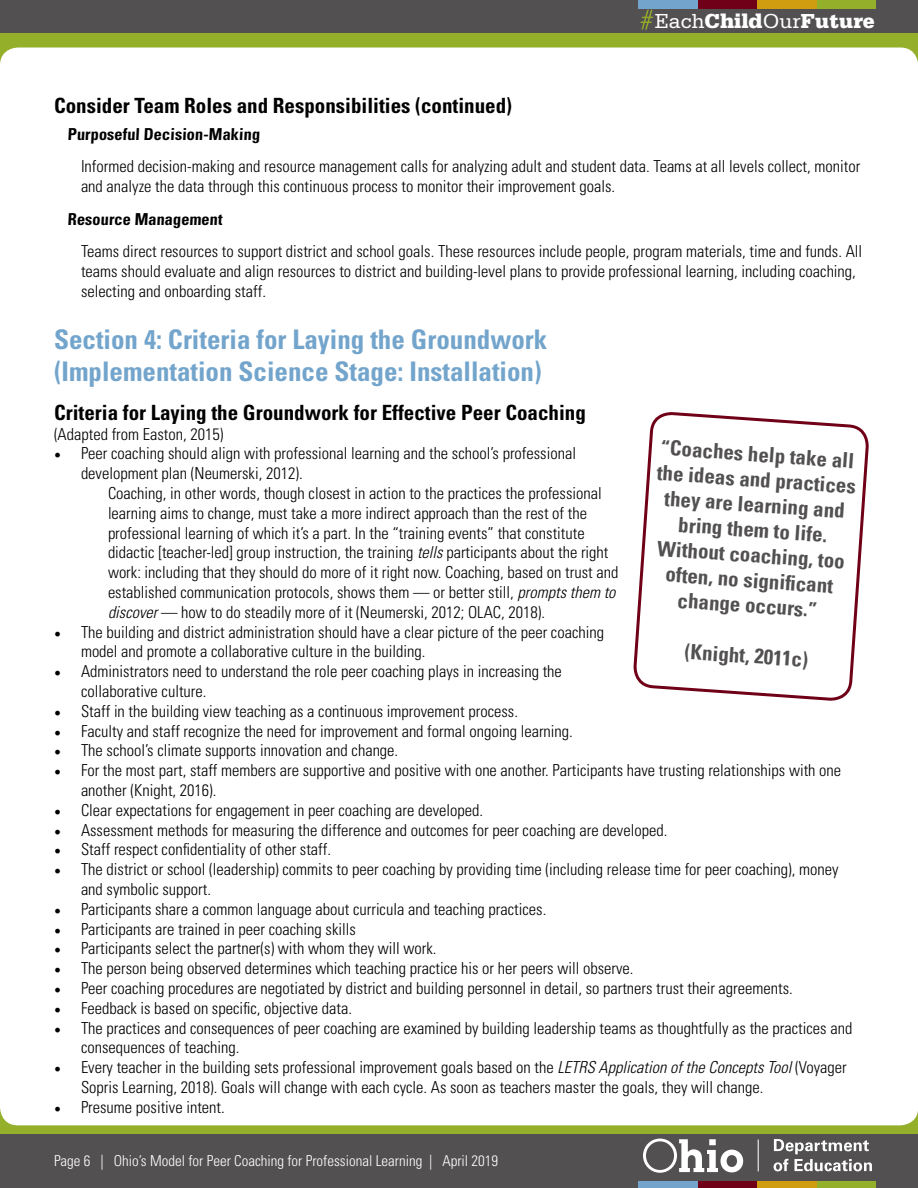
<style>
.page{position:relative;width:918px;height:1188px;background:#fff}
.page>*{position:absolute;margin:0;border:0;box-sizing:border-box;transform-origin:0 0}
.t1{font:700 condensed 27px "Univers LT Std";color:#73a5cc}
.t2{font:900 21.45px "Serifa Std";color:#fff}
.t3{font:700 condensed 21px/25.2px "Univers LT Std";color:#525051;text-align:center}
.t4{font:700 condensed 21px "Univers LT Std";color:#000}
.t5{font:300 condensed 16.5px/19.8px "Univers LT Std";color:#000}
.t6{font:700 condensed 16.5px "Univers LT Std";color:#000}
.t7{font:300 condensed 15px "Univers LT Std";color:#fff}
.s1{font-weight:400}
.s2{font-family:"Minion Pro";font-weight:400;font-stretch:normal;font-size:18px}
.s3{font-style:italic}
</style>
<div class="page">
<div style="left:0;top:1115px;width:918px;height:73px;background:#525051"></div>
<div style="left:0;top:0;width:918px;height:36px;background:#525051"></div>
<div style="left:0;top:33px;width:918px;height:30px;background:#94af2a"></div>
<div style="left:0;top:1105px;width:918px;height:29px;background:#94af2a"></div>
<div style="left:816px;top:0;width:60px;height:8px;background:#94af2a"></div>
<div style="left:757px;top:0;width:59px;height:8px;background:#d19d10"></div>
<div style="left:698px;top:0;width:59px;height:8px;background:#700017"></div>
<div style="left:639px;top:0;width:59px;height:8px;background:#73a5cc"></div>
<svg style="left:640px;top:10px;width:13px;height:20px"></svg>
<div style="left:816px;top:1181px;width:60px;height:7px;background:#94af2a"></div>
<div style="left:757px;top:1181px;width:59px;height:7px;background:#d19d10"></div>
<div style="left:698px;top:1181px;width:59px;height:7px;background:#700017"></div>
<div style="left:639px;top:1181px;width:59px;height:7px;background:#73a5cc"></div>
<svg style="left:643px;top:1139px;width:100px;height:34px"></svg>
<hr style="left:758px;top:1139px;width:1px;height:32px;background:#fff">
<svg style="left:774px;top:1139px;width:98px;height:32px"></svg>
<div style="left:0;top:48px;width:918px;height:1077px;background:#fff;border-radius:18px"></div>
<svg style="left:633px;top:412px;width:236px;height:289px"></svg>
<h2 class="t2" style="left:655px;top:8px;width:222px"><span class="s1">Each</span>Child<span class="s1">Our</span>Future</h2>
<p class="t4" style="left:54px;top:93px;width:460px">Consider Team Roles and Responsibilities (continued)</p>
<p class="t6" style="left:68px;top:124px;width:195px">Purposeful Decision-Making</p>
<p class="t5" style="left:81px;top:156px;width:781px">Informed decision-making and resource management calls for analyzing adult and student data. Teams at all levels collect, monitor and analyze the data through this continuous process to monitor their improvement goals.</p>
<p class="t6" style="left:68px;top:209px;width:157px">Resource Management</p>
<p class="t5" style="left:81px;top:241px;width:783px">Teams direct resources to support district and school goals. These resources include people, program materials, time and funds. All teams should evaluate and align resources to district and building-level plans to provide professional learning, including coaching, selecting and onboarding staff.</p>
<p class="t1" style="left:54px;top:323px;width:495px">Section 4: Criteria for Laying the Groundwork</p>
<p class="t1" style="left:54px;top:355px;width:489px">(Implementation Science Stage: Installation)</p>
<p class="t4" style="left:54px;top:399px;width:533px">Criteria for Laying the Groundwork for Effective Peer Coaching</p>
<p class="t5" style="left:54px;top:424px;width:171px">(Adapted from Easton, 2015)</p>
<p class="t5" style="left:81px;top:444px;width:497px;text-indent:-27px"><span class="s2">•</span> Peer coaching should align with professional learning and the school’s professional development plan (Neumerski, 2012).</p>
<p class="t5" style="left:108px;top:483px;width:512px">Coaching, in other words, though closest in action to the practices the professional learning aims to change, must take a more indirect approach than the rest of the professional learning of which it’s a part. In the “training events” that constitute didactic [teacher-led] group instruction, the training <span class="s3">tells</span> participants about the right work: including that they should do more of it right now. Coaching, based on trust and established communication protocols, shows them — or better still, <span class="s3">prompts them to discover</span> — how to do steadily more of it (Neumerski, 2012; OLAC, 2018).</p>
<p class="t5" style="left:81px;top:622px;width:525px;text-indent:-27px"><span class="s2">•</span> The building and district administration should have a clear picture of the peer coaching model and promote a collaborative culture in the building.</p>
<p class="t5" style="left:81px;top:662px;width:482px;text-indent:-27px"><span class="s2">•</span> Administrators need to understand the role peer coaching plays in increasing the collaborative culture.</p>
<p class="t5" style="left:54px;top:701px;width:466px"><span class="s2">•</span> Staff in the building view teaching as a continuous improvement process.</p>
<p class="t5" style="left:54px;top:721px;width:520px"><span class="s2">•</span> Faculty and staff recognize the need for improvement and formal ongoing learning.</p>
<p class="t5" style="left:54px;top:741px;width:346px"><span class="s2">•</span> The school’s climate supports innovation and change.</p>
<p class="t5" style="left:81px;top:761px;width:762px;text-indent:-27px"><span class="s2">•</span> For the most part, staff members are supportive and positive with one another. Participants have trusting relationships with one another (Knight, 2016).</p>
<p class="t5" style="left:54px;top:800px;width:431px"><span class="s2">•</span> Clear expectations for engagement in peer coaching are developed.</p>
<p class="t5" style="left:54px;top:820px;width:615px"><span class="s2">•</span> Assessment methods for measuring the difference and outcomes for peer coaching are developed.</p>
<p class="t5" style="left:54px;top:840px;width:279px"><span class="s2">•</span> Staff respect confidentiality of other staff.</p>
<p class="t5" style="left:81px;top:860px;width:759px;text-indent:-27px"><span class="s2">•</span> The district or school (leadership) commits to peer coaching by providing time (including release time for peer coaching), money and symbolic support.</p>
<p class="t5" style="left:54px;top:899px;width:494px"><span class="s2">•</span> Participants share a common language about curricula and teaching practices.</p>
<p class="t5" style="left:54px;top:919px;width:303px"><span class="s2">•</span> Participants are trained in peer coaching skills</p>
<p class="t5" style="left:54px;top:939px;width:384px"><span class="s2">•</span> Participants select the partner(s) with whom they will work.</p>
<p class="t5" style="left:54px;top:959px;width:581px"><span class="s2">•</span> The person being observed determines which teaching practice his or her peers will observe.</p>
<p class="t5" style="left:54px;top:978px;width:740px"><span class="s2">•</span> Peer coaching procedures are negotiated by district and building personnel in detail, so partners trust their agreements.</p>
<p class="t5" style="left:54px;top:998px;width:300px"><span class="s2">•</span> Feedback is based on specific, objective data.</p>
<p class="t5" style="left:81px;top:1018px;width:773px;text-indent:-27px"><span class="s2">•</span> The practices and consequences of peer coaching are examined by building leadership teams as thoughtfully as the practices and consequences of teaching.</p>
<p class="t5" style="left:81px;top:1058px;width:767px;text-indent:-27px"><span class="s2">•</span> Every teacher in the building sets professional improvement goals based on the <span class="s3">LETRS Application of the Concepts Tool</span> (Voyager<br>Sopris Learning, 2018). Goals will change with each cycle. As soon as teachers master the goals, they will change.</p>
<p class="t5" style="left:54px;top:1097px;width:172px"><span class="s2">•</span> Presume positive intent.</p>
<p class="t3" style="left:660px;top:435px;width:201px;rotate:4deg">“Coaches help take all the ideas and practices they are learning and bring them to life.<br>Without coaching, too often, no signifi cant change occurs.”</p>
<p class="t3" style="left:686px;top:638px;width:125px;rotate:4deg">(Knight, 2011c)</p>
<p class="t7" style="left:54px;top:1152px;width:446px">Page 6 | Ohio’s Model for Peer Coaching for Professional Learning | April 2019</p>
</div>
